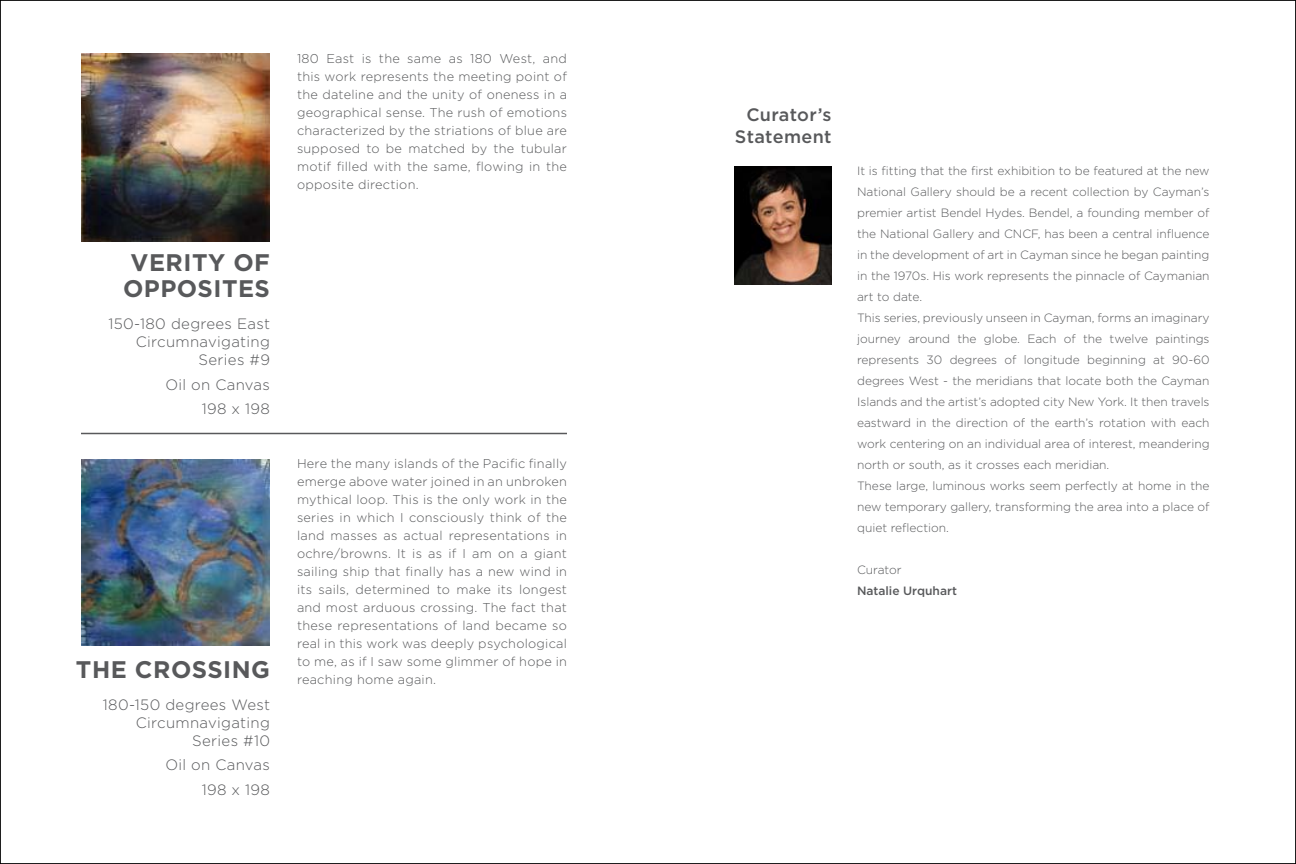
<style>
.page{position:relative;width:1296px;height:864px;background:#fff}
.page>*{position:absolute;margin:0;border:0;box-sizing:border-box;transform-origin:0 0}
.t1{font:700 24px/26.2px "Gotham";letter-spacing:.02em;color:#58595b;text-align:center}
.t2{font:500 18px/21.6px "Gotham";letter-spacing:.02em;color:#58595b;text-align:right}
.t3{font:300 15px/18px "Gotham";letter-spacing:.02em;color:#58595b;text-align:right}
.t4{font:300 12.75px/18px "Gotham";letter-spacing:.02em;color:#58595b;text-align:justify}
.t5{font:300 12px/21px "Gotham";color:#58595b}
.t6{font:500 12px "Gotham";color:#58595b}
</style>
<div class="page">
<img style="left:734px;top:167px;width:98px;height:117px">
<img style="left:81px;top:54px;width:189px;height:188px">
<hr style="left:81px;top:433px;width:486px;height:1px;background:#58595b">
<img style="left:81px;top:459px;width:189px;height:186px">
<h1 class="t1" style="left:123px;top:249px;width:148px">VERITY OF<br>OPPOSITES</h1>
<p class="t3" style="left:109px;top:314px;width:163px">150-180 degrees East<br>Circumnavigating<br>Series #9</p>
<p class="t3" style="left:165px;top:372px;width:106px;line-height:24.8px">Oil on Canvas<br>198 x 198</p>
<h1 class="t1" style="left:76px;top:656px;width:196px">THE CROSSING</h1>
<p class="t3" style="left:103px;top:695px;width:169px">180-150 degrees West<br>Circumnavigating<br>Series #10</p>
<p class="t3" style="left:165px;top:753px;width:106px;line-height:24.8px">Oil on Canvas<br>198 x 198</p>
<p class="t4" style="left:297px;top:50px;width:272px">180 East is the same as 180 West, and this work represents the meeting point of the dateline and the unity of oneness in a geographical sense. The rush of emotions characterized by the striations of blue are supposed to be matched by the tubular motif filled with the same, flowing in the opposite direction.</p>
<p class="t4" style="left:297px;top:455px;width:272px">Here the many islands of the Pacific finally emerge above water joined in an unbroken mythical loop. This is the only work in the series in which I consciously think of the land masses as actual representations in ochre/browns. It is as if I am on a giant sailing ship that finally has a new wind in its sails, determined to make its longest and most arduous crossing. The fact that these representations of land became so real in this work was deeply psychological to me, as if I saw some glimmer of hope in reaching home again.</p>
<h2 class="t2" style="left:735px;top:104px;width:98px">Curator’s<br>Statement</h2>
<p class="t5" style="left:857px;top:161px;width:354px">It is fitting that the first exhibition to be featured at the new National Gallery should be a recent collection by Cayman’s premier artist Bendel Hydes. Bendel, a founding member of the National Gallery and CNCF, has been a central influence in the development of art in Cayman since he began painting in the 1970s. His work represents the pinnacle of Caymanian art to date.<br>This series, previously unseen in Cayman, forms an imaginary journey around the globe. Each of the twelve paintings represents 30 degrees of longitude beginning at 90-60 degrees West - the meridians that locate both the Cayman Islands and the artist’s adopted city New York. It then travels eastward in the direction of the earth’s rotation with each work centering on an individual area of interest, meandering north or south, as it crosses each meridian.<br>These large, luminous works seem perfectly at home in the new temporary gallery, transforming the area into a place of quiet reflection.</p>
<p class="t5" style="left:857px;top:560px;width:46px">Curator</p>
<p class="t6" style="left:857px;top:584px;width:101px">Natalie Urquhart</p>
</div>
